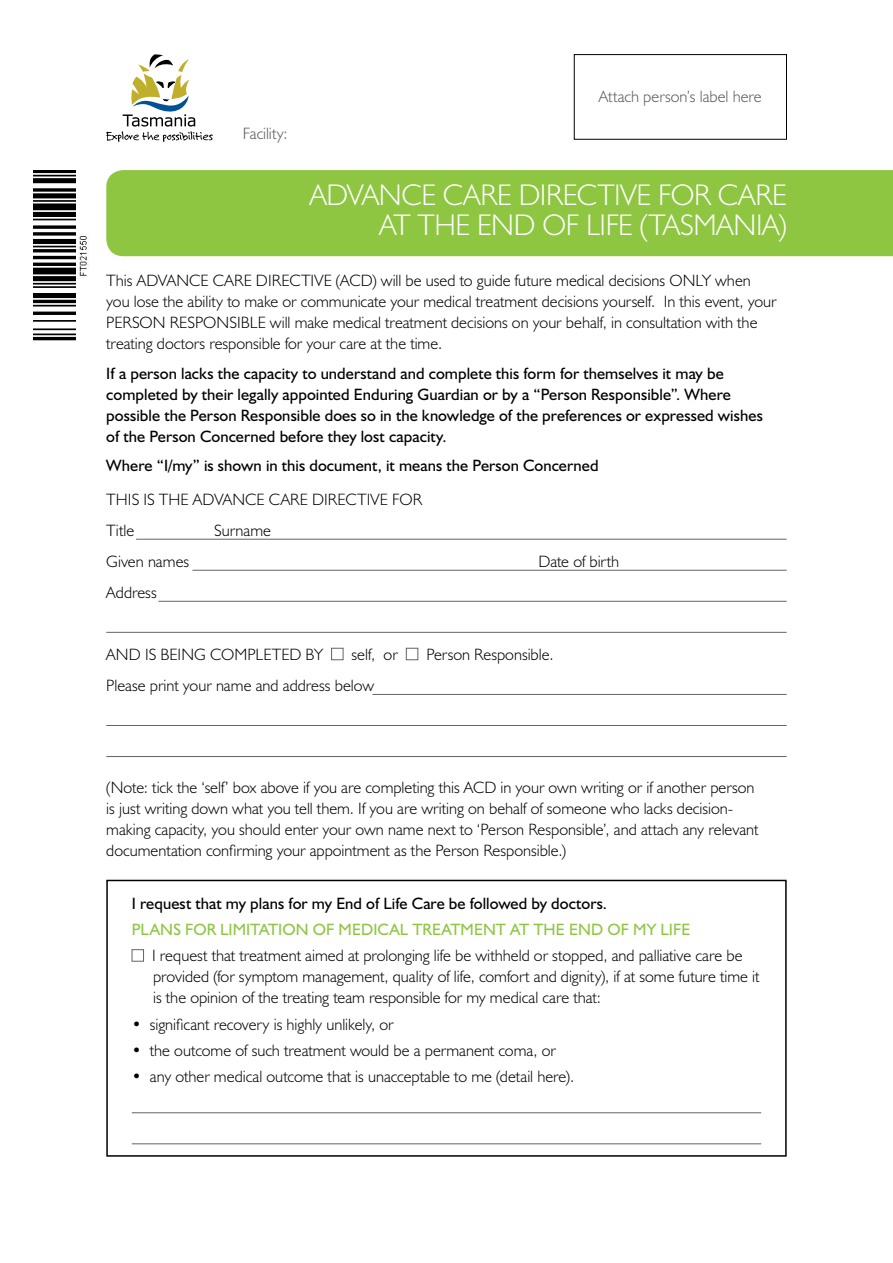
<style>
.page{position:relative;width:893px;height:1263px;background:#fff}
.page>*{position:absolute;margin:0;border:0;box-sizing:border-box;transform-origin:0 0}
.t1{font:300 30px/30.2px "Humanist 521 BT";letter-spacing:-.01em;color:#fff;text-align:right}
.t2{font:300 16.5px/21px "Humanist 521 BT";color:#000}
.t3{font:16.5px/21px "Humanist 521 BT";letter-spacing:.005em;color:#000}
.t4{font:16.5px "Humanist 521 BT";letter-spacing:.005em;color:#8ec641}
.t5{font:300 16.5px "Humanist 521 BT";color:#58595b}
</style>
<div class="page">
<div style="left:574px;top:54px;width:213px;height:85px;border:1px solid #000"></div>
<img style="left:33px;top:170px;width:43px;height:170px">
<img style="left:78px;top:236px;width:11px;height:41px">
<div style="left:331px;top:648px;width:12px;height:12px;border:1px solid #636466"></div>
<div style="left:406px;top:648px;width:12px;height:12px;border:1px solid #636466"></div>
<hr style="left:136px;top:539px;width:651px;height:1px;background:#636466">
<hr style="left:192px;top:570px;width:595px;height:1px;background:#636466">
<hr style="left:158px;top:601px;width:629px;height:1px;background:#636466">
<hr style="left:106px;top:632px;width:681px;height:1px;background:#636466">
<hr style="left:372px;top:694px;width:415px;height:1px;background:#636466">
<hr style="left:106px;top:725px;width:681px;height:1px;background:#636466">
<hr style="left:106px;top:756px;width:681px;height:1px;background:#636466">
<div style="left:106px;top:170px;width:787px;height:86px;background:#8ec641"></div>
<svg style="left:106px;top:54px;width:107px;height:88px"></svg>
<div style="left:132px;top:949px;width:12px;height:12px;border:1px solid #636466"></div>
<div style="left:106px;top:880px;width:681px;height:277px;border:2px solid #000"></div>
<hr style="left:132px;top:1112px;width:629px;height:1px;background:#636466">
<hr style="left:132px;top:1143px;width:629px;height:1px;background:#636466">
<p class="t5" style="left:243px;top:123px;width:47px">Facility:</p>
<p class="t5" style="left:599px;top:86px;width:165px">Attach person’s label here</p>
<h1 class="t1" style="left:310px;top:179px;width:478px">ADVANCE CARE DIRECTIVE FOR CARE<br>AT THE END OF LIFE (TASMANIA)</h1>
<p class="t2" style="left:106px;top:270px;width:672px">This ADVANCE CARE DIRECTIVE (ACD) will be used to guide future medical decisions ONLY when you lose the ability to make or communicate your medical treatment decisions yourself. In this event, your PERSON RESPONSIBLE will make medical treatment decisions on your behalf, in consultation with the treating doctors responsible for your care at the time.</p>
<p class="t3" style="left:106px;top:362px;width:658px">If a person lacks the capacity to understand and complete this form for themselves it may be completed by their legally appointed Enduring Guardian or by a “Person Responsible”. Where possible the Person Responsible does so in the knowledge of the preferences or expressed wishes of the Person Concerned before they lost capacity.</p>
<p class="t3" style="left:106px;top:455px;width:494px">Where “I/my” is shown in this document, it means the Person Concerned</p>
<p class="t2" style="left:106px;top:483px;width:317px;line-height:31px">THIS IS THE ADVANCE CARE DIRECTIVE FOR<br>Title</p>
<p class="t2" style="left:214px;top:519px;width:58px">Surname</p>
<p class="t2" style="left:106px;top:550px;width:84px">Given names</p>
<p class="t2" style="left:538px;top:550px;width:82px">Date of birth</p>
<p class="t2" style="left:106px;top:581px;width:52px">Address</p>
<p class="t2" style="left:106px;top:643px;width:218px">AND IS BEING COMPLETED BY</p>
<p class="t2" style="left:352px;top:643px;width:48px">self, or</p>
<p class="t2" style="left:426px;top:643px;width:129px">Person Responsible.</p>
<p class="t2" style="left:106px;top:674px;width:269px">Please print your name and address below</p>
<p class="t2" style="left:106px;top:776px;width:654px">(Note: tick the ‘self’ box above if you are completing this ACD in your own writing or if another person is just writing down what you tell them. If you are writing on behalf of someone who lacks decision&shy;making capacity, you should enter your own name next to ‘Person Responsible’, and attach any relevant documentation confirming your appointment as the Person Responsible.)</p>
<p class="t3" style="left:132px;top:893px;width:477px">I request that my plans for my End of Life Care be followed by doctors.</p>
<p class="t4" style="left:132px;top:919px;width:560px">PLANS FOR LIMITATION OF MEDICAL TREATMENT AT THE END OF MY LIFE</p>
<p class="t2" style="left:152px;top:945px;width:609px">I request that treatment aimed at prolonging life be withheld or stopped, and palliative care be provided (for symptom management, quality of life, comfort and dignity), if at some future time it is the opinion of the treating team responsible for my medical care that:</p>
<p class="t2" style="left:132px;top:1013px;width:263px">• significant recovery is highly unlikely, or</p>
<p class="t2" style="left:132px;top:1039px;width:426px">• the outcome of such treatment would be a permanent coma, or</p>
<p class="t2" style="left:132px;top:1065px;width:444px">• any other medical outcome that is unacceptable to me (detail here).</p>
</div>
